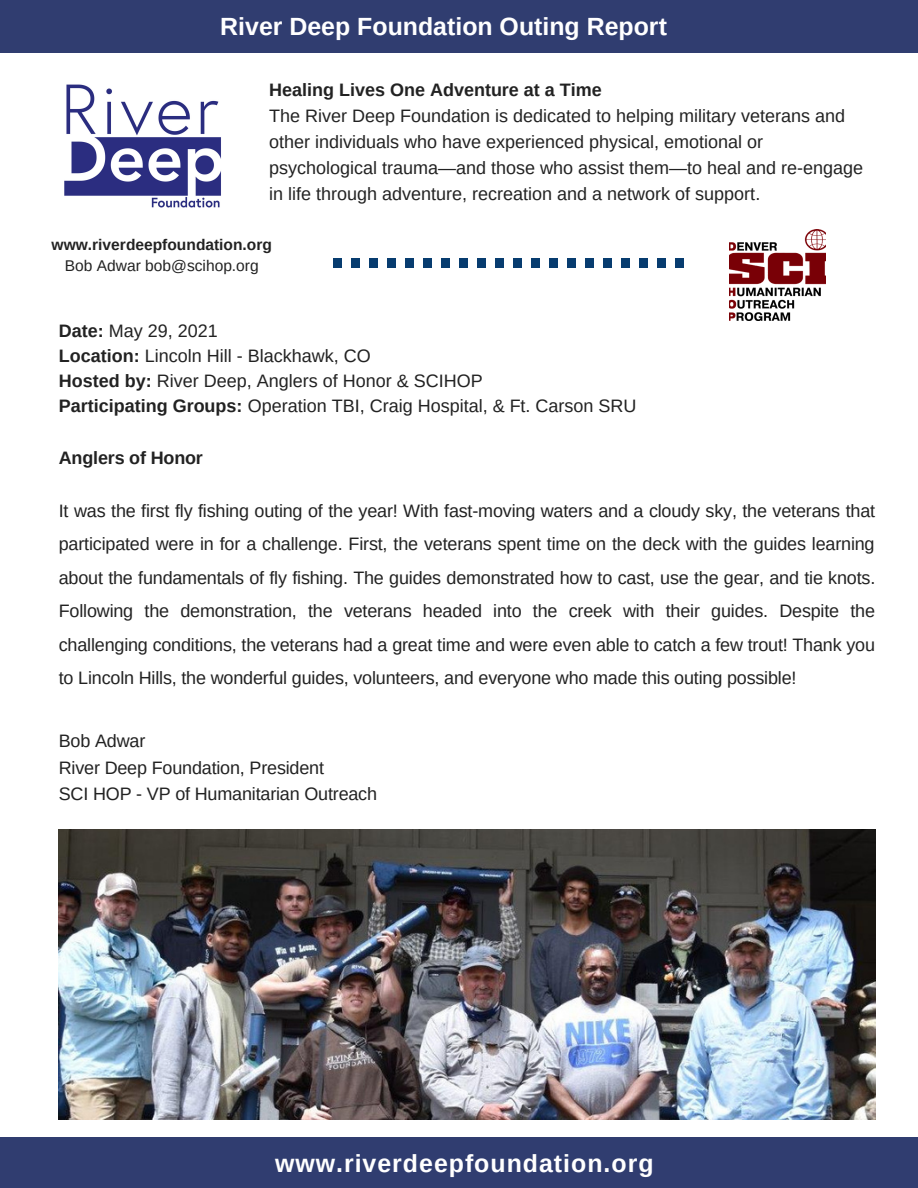
<style>
.page{position:relative;width:918px;height:1188px;background:#fff}
.page>*{position:absolute;margin:0;border:0;box-sizing:border-box;transform-origin:0 0}
.t1{font:700 24.9px "Arimo";color:#fff}
.t2{font:700 24.9px "Arimo";letter-spacing:.04em;color:#fff}
.t3{font:18px/33.5px "Arimo";letter-spacing:-.01em;color:#222;text-align:justify}
.t4{font:18px/25.8px "Arimo";color:#222}
.t5{font:700 18px "Arimo";color:#222}
.t6{font:700 15.6px "Arimo";color:#222}
.t7{font:15.6px "Arimo";color:#222}
.s1{font-weight:700}
</style>
<div class="page">
<div style="left:0;top:0;width:918px;height:53px;background:#303d70"></div>
<div style="left:675px;top:258px;width:9px;height:9px;background:#073c6f"></div>
<div style="left:657px;top:258px;width:9px;height:9px;background:#073c6f"></div>
<div style="left:639px;top:258px;width:9px;height:9px;background:#073c6f"></div>
<div style="left:603px;top:258px;width:9px;height:9px;background:#073c6f"></div>
<div style="left:585px;top:258px;width:9px;height:9px;background:#073c6f"></div>
<div style="left:621px;top:258px;width:9px;height:9px;background:#073c6f"></div>
<div style="left:567px;top:258px;width:9px;height:9px;background:#073c6f"></div>
<div style="left:369px;top:258px;width:9px;height:9px;background:#073c6f"></div>
<div style="left:387px;top:258px;width:9px;height:9px;background:#073c6f"></div>
<div style="left:405px;top:258px;width:9px;height:9px;background:#073c6f"></div>
<div style="left:351px;top:258px;width:9px;height:9px;background:#073c6f"></div>
<div style="left:333px;top:258px;width:9px;height:9px;background:#073c6f"></div>
<div style="left:441px;top:258px;width:9px;height:9px;background:#073c6f"></div>
<div style="left:495px;top:258px;width:9px;height:9px;background:#073c6f"></div>
<div style="left:513px;top:258px;width:9px;height:9px;background:#073c6f"></div>
<div style="left:531px;top:258px;width:9px;height:9px;background:#073c6f"></div>
<div style="left:459px;top:258px;width:9px;height:9px;background:#073c6f"></div>
<div style="left:549px;top:258px;width:9px;height:9px;background:#073c6f"></div>
<div style="left:477px;top:258px;width:9px;height:9px;background:#073c6f"></div>
<div style="left:423px;top:258px;width:9px;height:9px;background:#073c6f"></div>
<div style="left:0;top:1137px;width:918px;height:51px;background:#303d70"></div>
<img style="left:64px;top:84px;width:157px;height:124px">
<img style="left:729px;top:230px;width:97px;height:91px">
<img style="left:59px;top:829px;width:817px;height:290px">
<p class="t1" style="left:220px;top:12px;width:448px">River Deep Foundation Outing Report</p>
<p class="t5" style="left:269px;top:80px;width:334px">Healing Lives One Adventure at a Time</p>
<p class="t4" style="left:269px;top:103px;width:596px">The River Deep Foundation is dedicated to helping military veterans and other individuals who have experienced physical, emotional or psychological trauma—and those who assist them—to heal and re-engage in life through adventure, recreation and a network of support.</p>
<p class="t6" style="left:52px;top:236px;width:222px">www.riverdeepfoundation.org</p>
<p class="t7" style="left:65px;top:257px;width:195px">Bob Adwar bob@scihop.org</p>
<p class="t3" style="left:59px;top:314px;width:161px"><span class="s1">Date:</span> May 29, 2021</p>
<p class="t3" style="left:59px;top:339px;width:313px"><span class="s1">Location:</span> Lincoln Hill - Blackhawk, CO</p>
<p class="t3" style="left:59px;top:364px;width:425px"><span class="s1">Hosted by:</span> River Deep, Anglers of Honor &amp; SCIHOP</p>
<p class="t3" style="left:59px;top:389px;width:579px"><span class="s1">Participating Groups:</span> Operation TBI, Craig Hospital, &amp; Ft. Carson SRU</p>
<p class="t5" style="left:59px;top:447px;width:146px">Anglers of Honor</p>
<p class="t3" style="left:59px;top:494px;width:818px">It was the first fly fishing outing of the year! With fast-moving waters and a cloudy sky, the veterans that participated were in for a challenge. First, the veterans spent time on the deck with the guides learning about the fundamentals of fly fishing. The guides demonstrated how to cast, use the gear, and tie knots.<br>Following the demonstration, the veterans headed into the creek with their guides. Despite the challenging conditions, the veterans had a great time and were even able to catch a few trout! Thank you to Lincoln Hills, the wonderful guides, volunteers, and everyone who made this outing possible!</p>
<p class="t3" style="left:59px;top:724px;width:88px">Bob Adwar</p>
<p class="t3" style="left:59px;top:751px;width:267px">River Deep Foundation, President</p>
<p class="t3" style="left:59px;top:777px;width:320px">SCI HOP - VP of Humanitarian Outreach</p>
<p class="t2" style="left:275px;top:1149px;width:380px">www.riverdeepfoundation.org</p>
</div>
